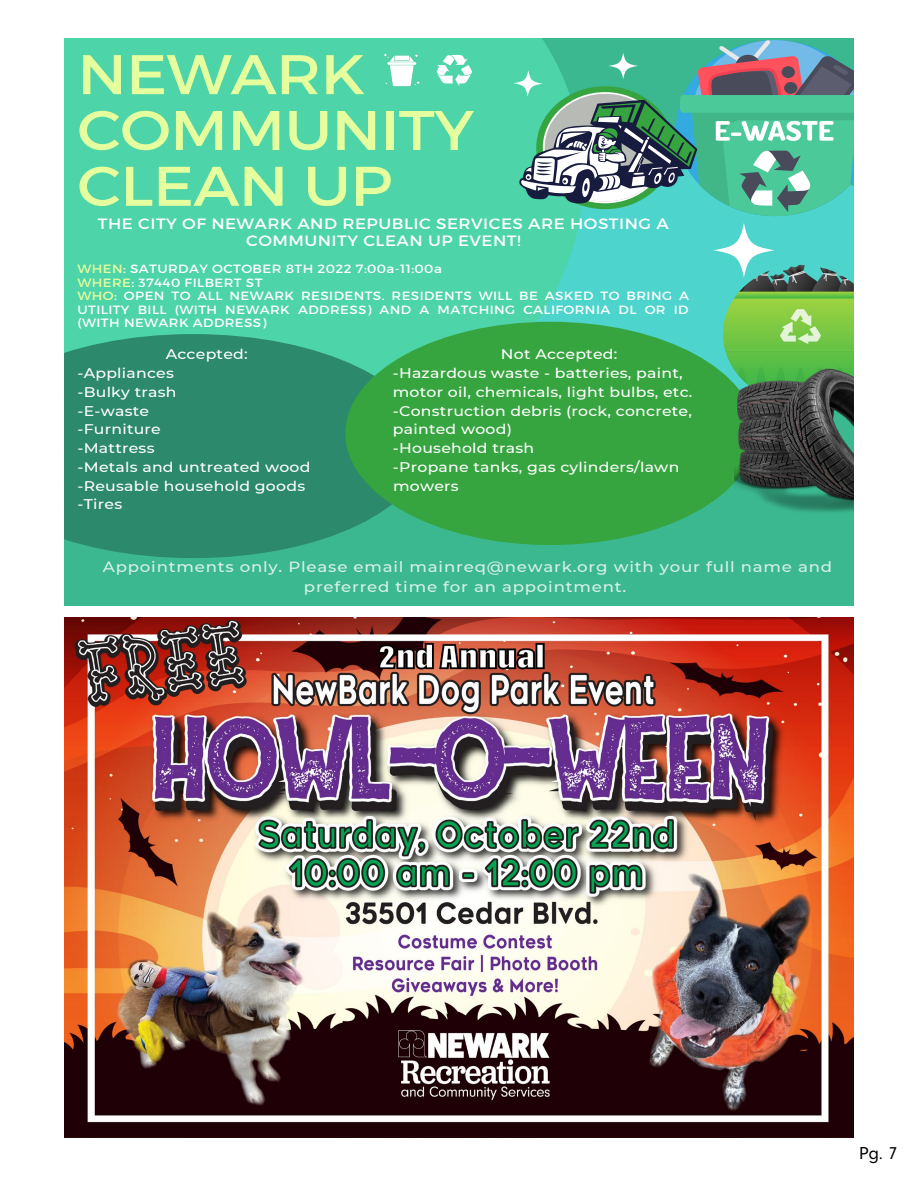
<style>
.page{position:relative;width:918px;height:1188px;background:#fff}
.page>*{position:absolute;margin:0;border:0;box-sizing:border-box;transform-origin:0 0}
.t1{font:55.65px/55.8px "Montserrat";letter-spacing:-.01em;color:#e6ff9e;scale:1.12 1}
.t2{font:18px "Neuzeit Gro";color:#000}
.t3{font:15px/17.2px "Montserrat";letter-spacing:.03em;color:#fff;text-align:center;scale:1.12 1}
.t4{font:500 14.85px/20.2px "Montserrat";letter-spacing:.05em;color:#fff;text-align:center;scale:1.12 1}
.t5{font:500 13.95px/18.8px "Montserrat";letter-spacing:.015em;color:#fff;scale:1.12 1}
.t6{font:12px/13.5px "Montserrat";letter-spacing:.03em;color:#fff;scale:1.12 1}
.s1{color:#e6ff9e}
</style>
<div class="page">
<div style="left:64px;top:39px;width:790px;height:567px;background:#3bb88f"></div>
<div style="left:584px;top:216px;width:270px;height:157px;background:#4dd4cc"></div>
<div style="left:64px;top:39px;width:520px;height:306px;background:#4dd4a8"></div>
<svg style="left:64px;top:334px;width:362px;height:224px;background:#2f9171"></svg>
<img style="left:723px;top:265px;width:131px;height:120px">
<svg style="left:713px;top:223px;width:62px;height:55px;background:#7ddfd9"></svg>
<svg style="left:383px;top:53px;width:38px;height:33px"></svg>
<svg style="left:436px;top:54px;width:37px;height:32px"></svg>
<svg style="left:513px;top:40px;width:341px;height:176px"></svg>
<div style="left:345px;top:322px;width:410px;height:223px;background:#36a53f;border-radius:50%"></div>
<img style="left:735px;top:366px;width:119px;height:146px">
<img style="left:64px;top:618px;width:790px;height:519px">
<h1 class="t1" style="left:77px;top:46px;width:356px">NEWARK<br>COMMUNITY<br>CLEAN UP</h1>
<p class="t3" style="left:98px;top:215px;width:511px">THE CITY OF NEWARK AND REPUBLIC SERVICES ARE HOSTING A<br>COMMUNITY CLEAN UP EVENT!</p>
<p class="t6" style="left:78px;top:262px;width:547px"><span class="s1">WHEN</span>: SATURDAY OCTOBER 8TH 2022 7:00a-11:00a<br><span class="s1">WHERE</span>: 37440 FILBERT ST<br><span class="s1">WHO</span>: OPEN TO ALL NEWARK RESIDENTS. RESIDENTS WILL BE ASKED TO BRING A UTILITY BILL (WITH NEWARK ADDRESS) AND A MATCHING CALIFORNIA DL OR ID (WITH NEWARK ADDRESS)</p>
<p class="t5" style="left:77px;top:345px;width:210px;text-indent:88px">Accepted: -Appliances<br>-Bulky trash<br>-E-waste<br>-Furniture<br>-Mattress<br>-Metals and untreated wood -Reusable household goods -Tires</p>
<p class="t5" style="left:393px;top:345px;width:269px;text-indent:108px">Not Accepted: -Hazardous waste - batteries, paint, motor oil, chemicals, light bulbs, etc. -Construction debris (rock, concrete, painted wood)<br>-Household trash<br>-Propane tanks, gas cylinders/lawn mowers</p>
<p class="t4" style="left:103px;top:556px;width:653px">Appointments only. Please email mainreq@newark.org with your full name and preferred time for an appointment.</p>
<p class="t2" style="left:859px;top:1143px;width:40px">Pg. 7</p>
</div>
